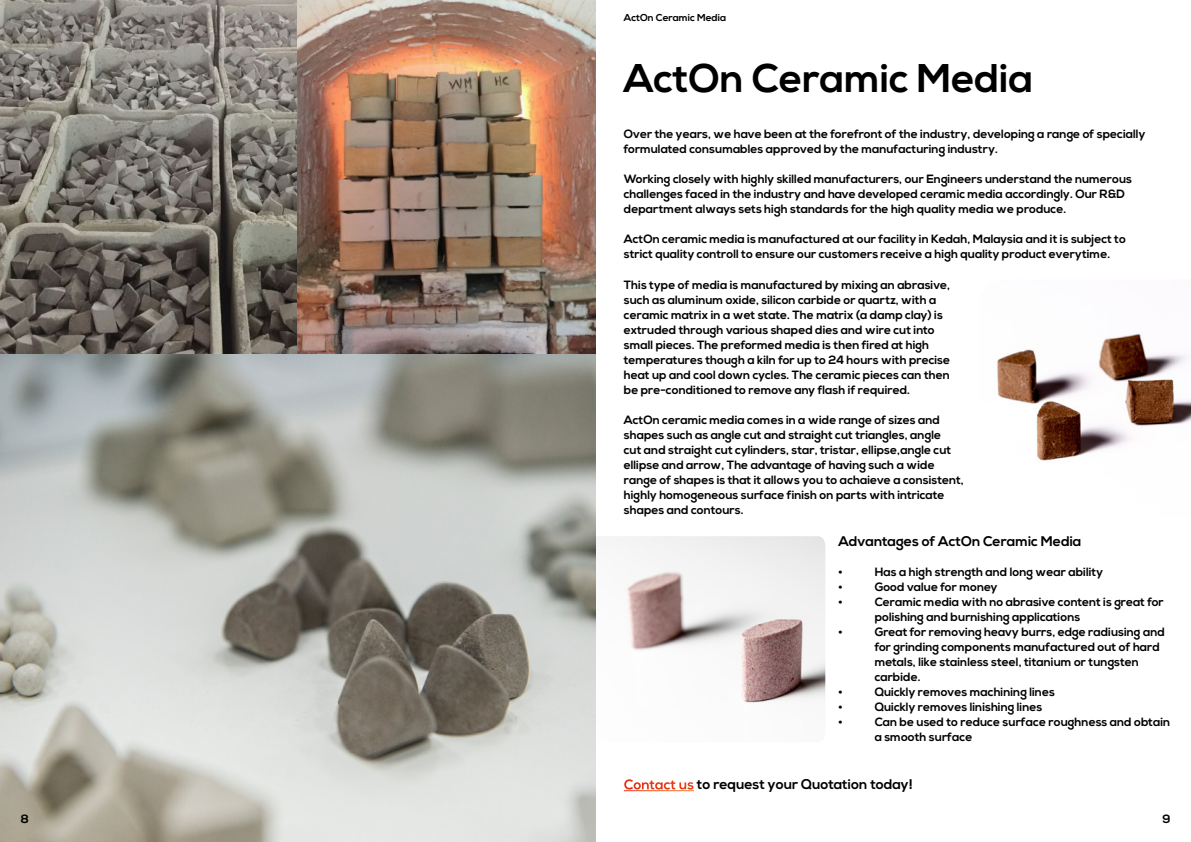
<style>
.page{position:relative;width:1191px;height:842px;background:#fff}
.page>*{position:absolute;margin:0;border:0;box-sizing:border-box;transform-origin:0 0}
.t1{font:700 40px "Nexa";color:#000}
.t2{font:700 14px "Nexa";color:#000}
.t3{font:700 12px/15px "Nexa";color:#000}
.t4{font:700 10px "Nexa";color:#000}
.s1{color:#fff}
</style>
<div class="page">
<img style="left:997px;top:333px;width:194px;height:128px">
<img style="left:595px;top:536px;width:230px;height:206px">
<img style="left:0;top:0;width:595px;height:842px">
<p class="t4" style="left:624px;top:12px;width:104px">ActOn Ceramic Media</p>
<h1 class="t1" style="left:624px;top:55px;width:411px">ActOn Ceramic Media</h1>
<p class="t3" style="left:624px;top:127px;width:523px">Over the years, we have been at the forefront of the industry, developing a range of specially formulated consumables approved by the manufacturing industry.</p>
<p class="t3" style="left:624px;top:172px;width:510px">Working closely with highly skilled manufacturers, our Engineers understand the numerous challenges faced in the industry and have developed ceramic media accordingly. Our R&amp;D department always sets high standards for the high quality media we produce.</p>
<p class="t3" style="left:624px;top:232px;width:503px">ActOn ceramic media is manufactured at our facility in Kedah, Malaysia and it is subject to strict quality controll to ensure our customers receive a high quality product everytime.</p>
<p class="t3" style="left:624px;top:277px;width:328px">This type of media is manufactured by mixing an abrasive, such as aluminum oxide, silicon carbide or quartz, with a ceramic matrix in a wet state. The matrix (a damp clay) is extruded through various shaped dies and wire cut into small pieces. The preformed media is then fired at high temperatures though a kiln for up to 24 hours with precise heat up and cool down cycles. The ceramic pieces can then be pre-conditioned to remove any flash if required.</p>
<p class="t3" style="left:624px;top:412px;width:341px">ActOn ceramic media comes in a wide range of sizes and shapes such as angle cut and straight cut triangles, angle<br>cut and straight cut cylinders, star, tristar, ellipse,angle cut ellipse and arrow, The advantage of having such a wide range of shapes is that it allows you to achaieve a consistent, highly homogeneous surface finish on parts with intricate shapes and contours.</p>
<p class="t2" style="left:838px;top:533px;width:244px">Advantages of ActOn Ceramic Media</p>
<p class="t3" style="left:838px;top:565px;width:6px">•</p>
<p class="t3" style="left:874px;top:565px;width:230px">Has a high strength and long wear ability</p>
<p class="t3" style="left:838px;top:580px;width:6px">•</p>
<p class="t3" style="left:874px;top:580px;width:124px">Good value for money</p>
<p class="t3" style="left:838px;top:595px;width:6px">•</p>
<p class="t3" style="left:874px;top:595px;width:291px">Ceramic media with no abrasive content is great for polishing and burnishing applications</p>
<p class="t3" style="left:838px;top:625px;width:6px">•</p>
<p class="t3" style="left:874px;top:625px;width:292px">Great for removing heavy burrs, edge radiusing and for grinding components manufactured out of hard metals, like stainless steel, titanium or tungsten carbide.</p>
<p class="t3" style="left:838px;top:685px;width:6px">•</p>
<p class="t3" style="left:874px;top:685px;width:182px">Quickly removes machining lines</p>
<p class="t3" style="left:838px;top:700px;width:6px">•</p>
<p class="t3" style="left:874px;top:700px;width:169px">Quickly removes linishing lines</p>
<p class="t3" style="left:838px;top:715px;width:6px">•</p>
<p class="t3" style="left:874px;top:715px;width:297px">Can be used to reduce surface roughness and obtain a smooth surface</p>
<p class="t2" style="left:624px;top:776px;width:290px"><span class="s1">Contact us</span> to request your Quotation today!</p>
<p class="t3" style="left:21px;top:811px;width:10px">8</p>
<p class="t3" style="left:1162px;top:811px;width:10px">9</p>
</div>
